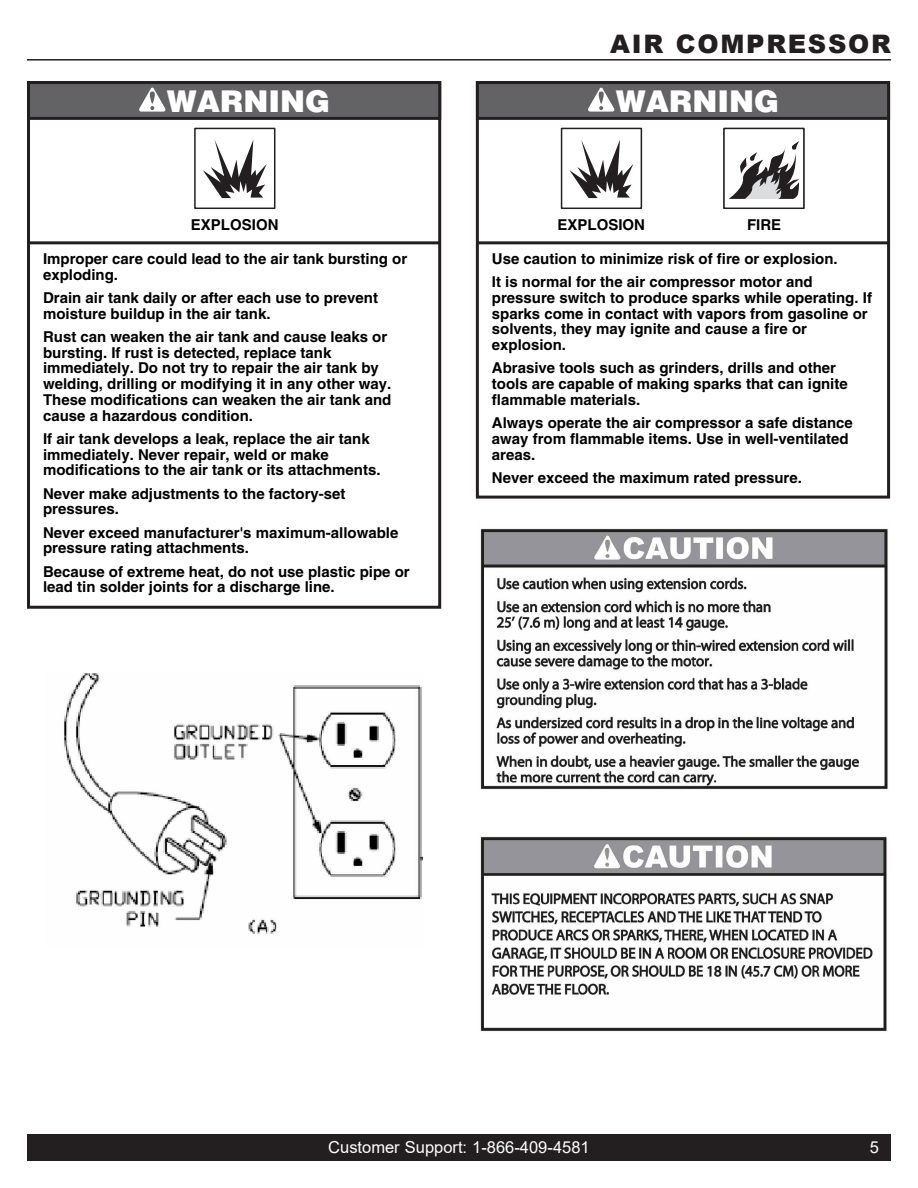
<style>
.page{position:relative;width:918px;height:1188px;background:#fff}
.page>*{position:absolute;margin:0;border:0;box-sizing:border-box;transform-origin:0 0}
.t1{font:900 30px "Helvetica";color:#fff}
.t2{font:900 25.5px "Arial";letter-spacing:.065em;color:#231f20}
.t3{font:16.5px "Arial";color:#fff}
.t4{font:700 15px/15.8px "Helvetica";color:#000}
</style>
<div class="page">
<div style="left:27px;top:1134px;width:864px;height:27px;background:#231f20"></div>
<hr style="left:27px;top:59px;width:864px;height:2px;background:#231f20">
<div style="left:27px;top:81px;width:414px;height:528px;border:3px solid #231f20"></div>
<hr style="left:28px;top:241px;width:412px;height:3px;background:#231f20">
<div style="left:29px;top:83px;width:411px;height:35px;background:#636366"></div>
<div style="left:27px;top:81px;width:414px;height:39px;border:3px solid #231f20"></div>
<svg style="left:139px;top:88px;width:27px;height:24px"></svg>
<div style="left:194px;top:128px;width:81px;height:81px;border:2px solid #231f20"></div>
<svg style="left:203px;top:140px;width:64px;height:58px"></svg>
<div style="left:476px;top:81px;width:414px;height:418px;border:3px solid #231f20"></div>
<hr style="left:477px;top:241px;width:412px;height:3px;background:#231f20">
<div style="left:723px;top:128px;width:82px;height:81px;border:2px solid #231f20"></div>
<svg style="left:729px;top:141px;width:70px;height:58px"></svg>
<div style="left:477px;top:83px;width:412px;height:35px;background:#636366"></div>
<div style="left:476px;top:81px;width:414px;height:39px;border:3px solid #231f20"></div>
<svg style="left:588px;top:88px;width:27px;height:24px"></svg>
<div style="left:561px;top:128px;width:81px;height:81px;border:2px solid #231f20"></div>
<svg style="left:570px;top:140px;width:63px;height:58px"></svg>
<img style="left:480px;top:528px;width:408px;height:262px">
<img style="left:64px;top:674px;width:359px;height:260px">
<img style="left:480px;top:836px;width:407px;height:196px">
<h2 class="t2" style="left:610px;top:25px;width:282px">AIR COMPRESSOR</h2>
<h1 class="t1" style="left:167px;top:84px;width:165px">WARNING</h1>
<h1 class="t1" style="left:616px;top:84px;width:165px">WARNING</h1>
<p class="t4" style="left:191px;top:219px;width:89px">EXPLOSION</p>
<p class="t4" style="left:558px;top:218px;width:89px">EXPLOSION</p>
<p class="t4" style="left:747px;top:219px;width:36px">FIRE</p>
<p class="t4" style="left:43px;top:252px;width:366px">Improper care could lead to the air tank bursting or exploding.</p>
<p class="t4" style="left:43px;top:291px;width:337px">Drain air tank daily or after each use to prevent moisture buildup in the air tank.</p>
<p class="t4" style="left:43px;top:330px;width:350px">Rust can weaken the air tank and cause leaks or bursting. If rust is detected, replace tank immediately. Do not try to repair the air tank by welding, drilling or modifying it in any other way.<br>These modifications can weaken the air tank and cause a hazardous condition.</p>
<p class="t4" style="left:43px;top:432px;width:339px">If air tank develops a leak, replace the air tank immediately. Never repair, weld or make modifications to the air tank or its attachments.</p>
<p class="t4" style="left:43px;top:487px;width:304px">Never make adjustments to the factory-set pressures.</p>
<p class="t4" style="left:43px;top:526px;width:357px">Never exceed manufacturer's maximum-allowable pressure rating attachments.</p>
<p class="t4" style="left:43px;top:565px;width:368px">Because of extreme heat, do not use plastic pipe or lead tin solder joints for a discharge line.</p>
<p class="t4" style="left:492px;top:249px;width:347px;line-height:23.2px">Use caution to minimize risk of fire or explosion.<br>It is normal for the air compressor motor and</p>
<p class="t4" style="left:492px;top:291px;width:382px">pressure switch to produce sparks while operating. If sparks come in contact with vapors from gasoline or solvents, they may ignite and cause a fire or explosion.</p>
<p class="t4" style="left:492px;top:362px;width:357px">Abrasive tools such as grinders, drills and other tools are capable of making sparks that can ignite flammable materials.</p>
<p class="t4" style="left:492px;top:417px;width:362px">Always operate the air compressor a safe distance away from flammable items. Use in well-ventilated areas.</p>
<p class="t4" style="left:492px;top:471px;width:312px">Never exceed the maximum rated pressure.</p>
<p class="t3" style="left:328px;top:1138px;width:263px">Customer Support: 1-866-409-4581</p>
<p class="t3" style="left:870px;top:1138px;width:11px">5</p>
</div>
